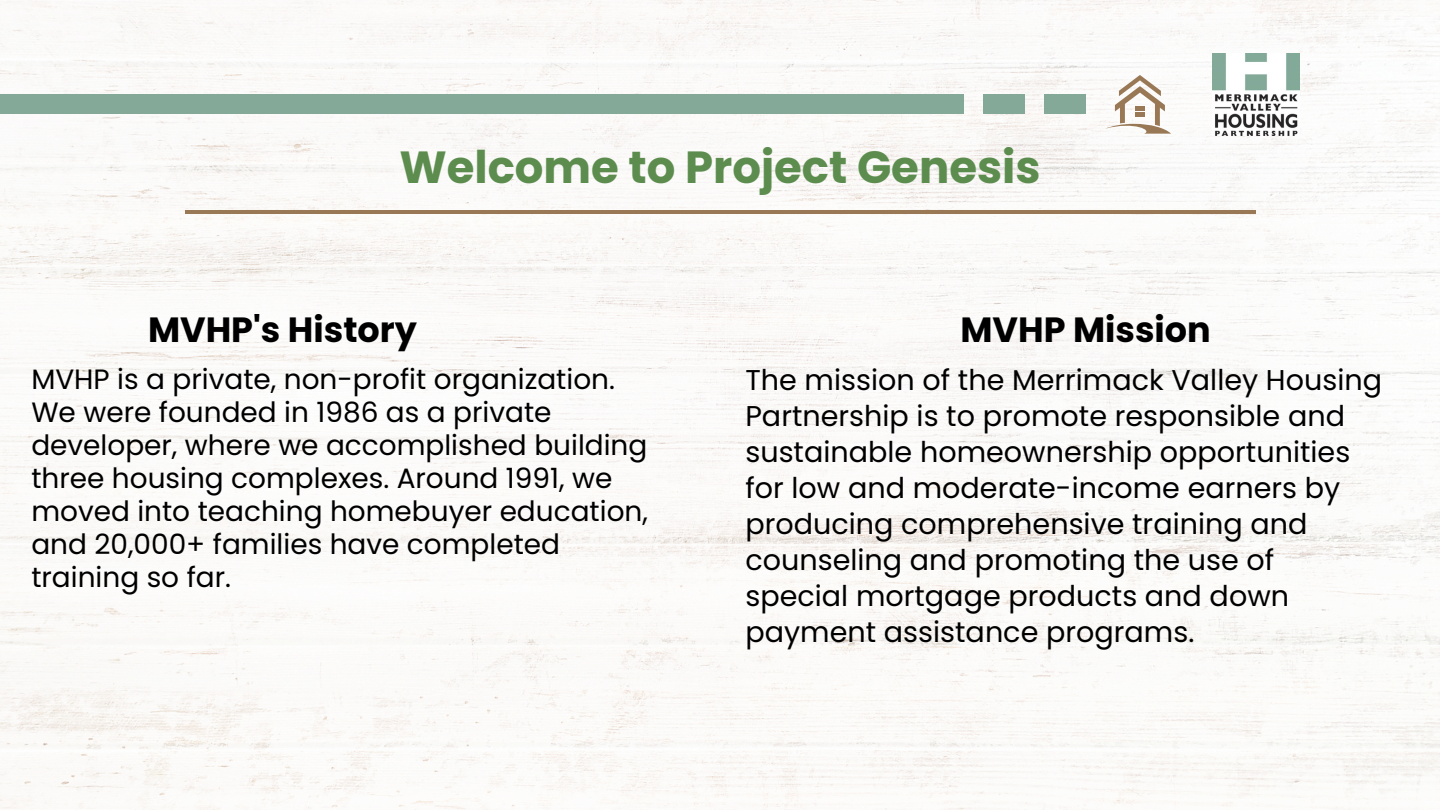
<style>
.page{position:relative;width:1440px;height:810px;background:#fff}
.page>*{position:absolute;margin:0;border:0;box-sizing:border-box;transform-origin:0 0}
.t1{font:700 45px "Poppins";color:#5c8c4e}
.t2{font:700 35px "Poppins";color:#000}
.t3{font:28.6px/36px "Poppins";color:#000}
.t4{font:28px/33px "Poppins";color:#000}
</style>
<div class="page">
<img style="left:0;top:0;width:1440px;height:810px">
<div style="left:0;top:95px;width:963px;height:19px;background:#84a999"></div>
<div style="left:983px;top:95px;width:42px;height:19px;background:#84a999"></div>
<div style="left:1044px;top:95px;width:42px;height:19px;background:#84a999"></div>
<svg style="left:1105px;top:75px;width:66px;height:58px"></svg>
<hr style="left:185px;top:210px;width:1071px;height:3px;background:#997855">
<img style="left:1212px;top:53px;width:88px;height:83px">
<p class="t1" style="left:399px;top:136px;width:643px">Welcome to Project Genesis</p>
<h2 class="t2" style="left:148px;top:305px;width:270px">MVHP's History</h2>
<p class="t4" style="left:31px;top:363px;width:618px">MVHP is a private, non-profit organization.<br>We were founded in 1986 as a private developer, where we accomplished building three housing complexes. Around 1991, we moved into teaching homebuyer education, and 20,000+ families have completed training so far.</p>
<p class="t2" style="left:960px;top:305px;width:252px">MVHP Mission</p>
<h1 class="t3" style="left:745px;top:362px;width:638px">The mission of the Merrimack Valley Housing Partnership is to promote responsible and sustainable homeownership opportunities for low and moderate-income earners by producing comprehensive training and counseling and promoting the use of special mortgage products and down payment assistance programs.</h1>
</div>
